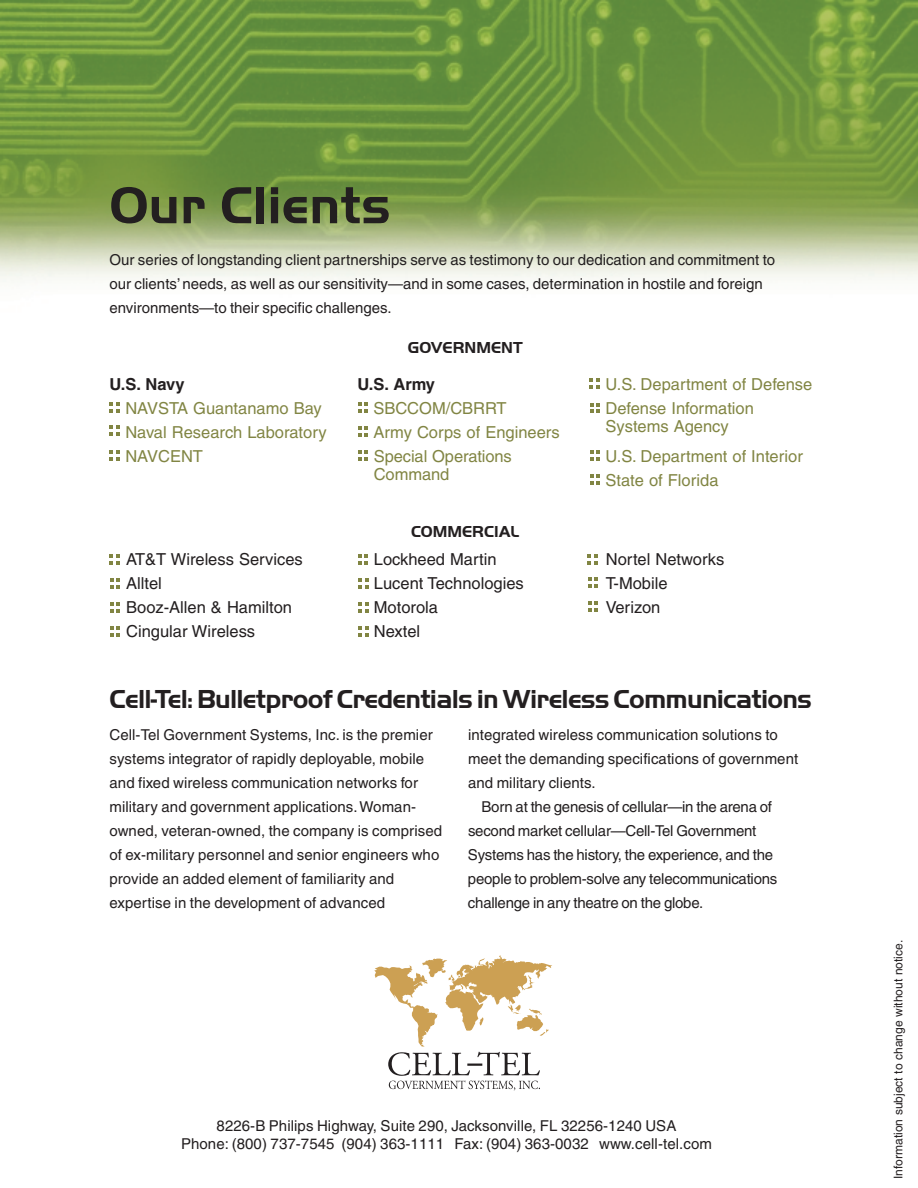
<style>
.page{position:relative;width:918px;height:1188px;background:#fff}
.page>*{position:absolute;margin:0;border:0;box-sizing:border-box;transform-origin:0 0}
.t1{font:700 54px "Handel Got D";color:#231f20}
.t2{font:700 27px "Handel Got D";letter-spacing:-.03em;color:#231f20}
.t3{font:16.5px/18px "Helvetica";color:#818543}
.t4{font:16.5px/24px "Helvetica";color:#231f20}
.t5{font:700 16.5px "Handel Got D";color:#231f20}
.t6{font:700 16.5px "Helvetica";color:#231f20}
.t7{font:15px/24px "Helvetica";letter-spacing:.005em;color:#231f20}
.t8{font:15px "Helvetica";letter-spacing:-.015em;color:#231f20}
.t9{font:12px "Helvetica";color:#231f20}
.s1{color:#fff}
</style>
<div class="page">
<img style="left:0;top:0;width:918px;height:281px">
<svg style="left:110px;top:402px;width:10px;height:11px"></svg>
<svg style="left:110px;top:425px;width:10px;height:11px"></svg>
<svg style="left:110px;top:450px;width:10px;height:11px"></svg>
<svg style="left:358px;top:402px;width:10px;height:11px"></svg>
<svg style="left:358px;top:426px;width:10px;height:11px"></svg>
<svg style="left:358px;top:450px;width:10px;height:11px"></svg>
<svg style="left:374px;top:955px;width:178px;height:135px"></svg>
<svg style="left:589px;top:378px;width:11px;height:11px"></svg>
<svg style="left:590px;top:403px;width:10px;height:10px"></svg>
<svg style="left:590px;top:450px;width:10px;height:11px"></svg>
<svg style="left:590px;top:474px;width:10px;height:11px"></svg>
<svg style="left:587px;top:554px;width:11px;height:10px"></svg>
<svg style="left:588px;top:577px;width:10px;height:11px"></svg>
<svg style="left:588px;top:601px;width:10px;height:11px"></svg>
<svg style="left:358px;top:554px;width:10px;height:11px"></svg>
<svg style="left:358px;top:578px;width:11px;height:11px"></svg>
<svg style="left:358px;top:602px;width:11px;height:11px"></svg>
<svg style="left:358px;top:626px;width:11px;height:11px"></svg>
<svg style="left:110px;top:554px;width:10px;height:11px"></svg>
<svg style="left:110px;top:579px;width:10px;height:10px"></svg>
<svg style="left:110px;top:602px;width:10px;height:11px"></svg>
<svg style="left:110px;top:626px;width:10px;height:11px"></svg>
<h1 class="t1" style="left:110px;top:188px;width:283px">Our Clients</h1>
<p class="t7" style="left:110px;top:249px;width:667px">Our series of longstanding client partnerships serve as testimony to our dedication and commitment to our clients’ needs, as well as our sensitivity—and in some cases, determination in hostile and foreign environments—to their specific challenges.</p>
<p class="t6" style="left:110px;top:378px;width:77px">U.S. Navy</p>
<p class="t3" style="left:110px;top:401px;width:214px"><span class="s1">•</span> NAVSTA Guantanamo Bay</p>
<p class="t3" style="left:110px;top:425px;width:219px"><span class="s1">•</span> Naval Research Laboratory</p>
<p class="t3" style="left:110px;top:449px;width:95px"><span class="s1">•</span> NAVCENT</p>
<p class="t4" style="left:110px;top:548px;width:194px"><span class="s1">•</span> AT&amp;T Wireless Services</p>
<p class="t4" style="left:110px;top:572px;width:53px"><span class="s1">•</span> Alltel</p>
<p class="t4" style="left:110px;top:596px;width:183px"><span class="s1">•</span> Booz-Allen &amp; Hamilton</p>
<p class="t4" style="left:110px;top:620px;width:146px"><span class="s1">•</span> Cingular Wireless</p>
<p class="t5" style="left:408px;top:342px;width:116px">GOVERNMENT</p>
<p class="t6" style="left:358px;top:378px;width:79px">U.S. Army</p>
<p class="t3" style="left:358px;top:401px;width:151px"><span class="s1">•</span> SBCCOM/CBRRT</p>
<p class="t3" style="left:358px;top:425px;width:204px"><span class="s1">•</span> Army Corps of Engineers</p>
<p class="t3" style="left:374px;top:449px;width:140px;text-indent:-16px"><span class="s1">•</span> Special Operations<br>Command</p>
<p class="t5" style="left:411px;top:526px;width:110px">COMMERCIAL</p>
<p class="t4" style="left:358px;top:548px;width:140px"><span class="s1">•</span> Lockheed Martin</p>
<p class="t4" style="left:358px;top:572px;width:167px"><span class="s1">•</span> Lucent Technologies</p>
<p class="t4" style="left:358px;top:596px;width:82px"><span class="s1">•</span> Motorola</p>
<p class="t4" style="left:358px;top:620px;width:64px"><span class="s1">•</span> Nextel</p>
<p class="t3" style="left:606px;top:374px;width:208px;line-height:24px">U.S. Department of Defense<br>Defense Information</p>
<p class="t3" style="left:606px;top:413px;width:199px;line-height:30px">Systems Agency<br>U.S. Department of Interior</p>
<p class="t3" style="left:606px;top:473px;width:115px">State of Florida</p>
<p class="t4" style="left:606px;top:548px;width:120px">Nortel Networks<br>T-Mobile<br>Verizon</p>
<h2 class="t2" style="left:110px;top:690px;width:704px">Cell-Tel: Bulletproof Credentials in Wireless Communications</h2>
<p class="t7" style="left:110px;top:724px;width:334px">Cell-Tel Government Systems, Inc. is the premier systems integrator of rapidly deployable, mobile and fixed wireless communication networks for military and government applications.Woman&shy;owned, veteran-owned, the company is comprised of ex-military personnel and senior engineers who provide an added element of familiarity and expertise in the development of advanced</p>
<p class="t7" style="left:468px;top:724px;width:311px">integrated wireless communication solutions to</p>
<p class="t7" style="left:468px;top:748px;width:332px">meet the demanding specifications of government</p>
<p class="t7" style="left:468px;top:772px;width:129px">and military clients.</p>
<p class="t8" style="left:482px;top:801px;width:292px">Born at the genesis of cellular—in the arena of</p>
<p class="t8" style="left:468px;top:825px;width:290px">second market cellular—Cell-Tel Government</p>
<p class="t8" style="left:468px;top:849px;width:307px">Systems has the history, the experience, and the</p>
<p class="t8" style="left:468px;top:873px;width:311px">people to problem-solve any telecommunications</p>
<p class="t8" style="left:468px;top:897px;width:237px">challenge in any theatre on the globe.</p>
<p class="t7" style="left:181px;top:1118px;width:532px;line-height:18px;text-align:center">8226-B Philips Highway, Suite 290, Jacksonville, FL 32256-1240 USA<br>Phone: (800) 737-7545 (904) 363-1111 Fax: (904) 363-0032 www.cell-tel.com</p>
<p class="t9" style="left:894px;top:1179px;width:240px;rotate:-90deg">Information subject to change without notice.</p>
</div>
